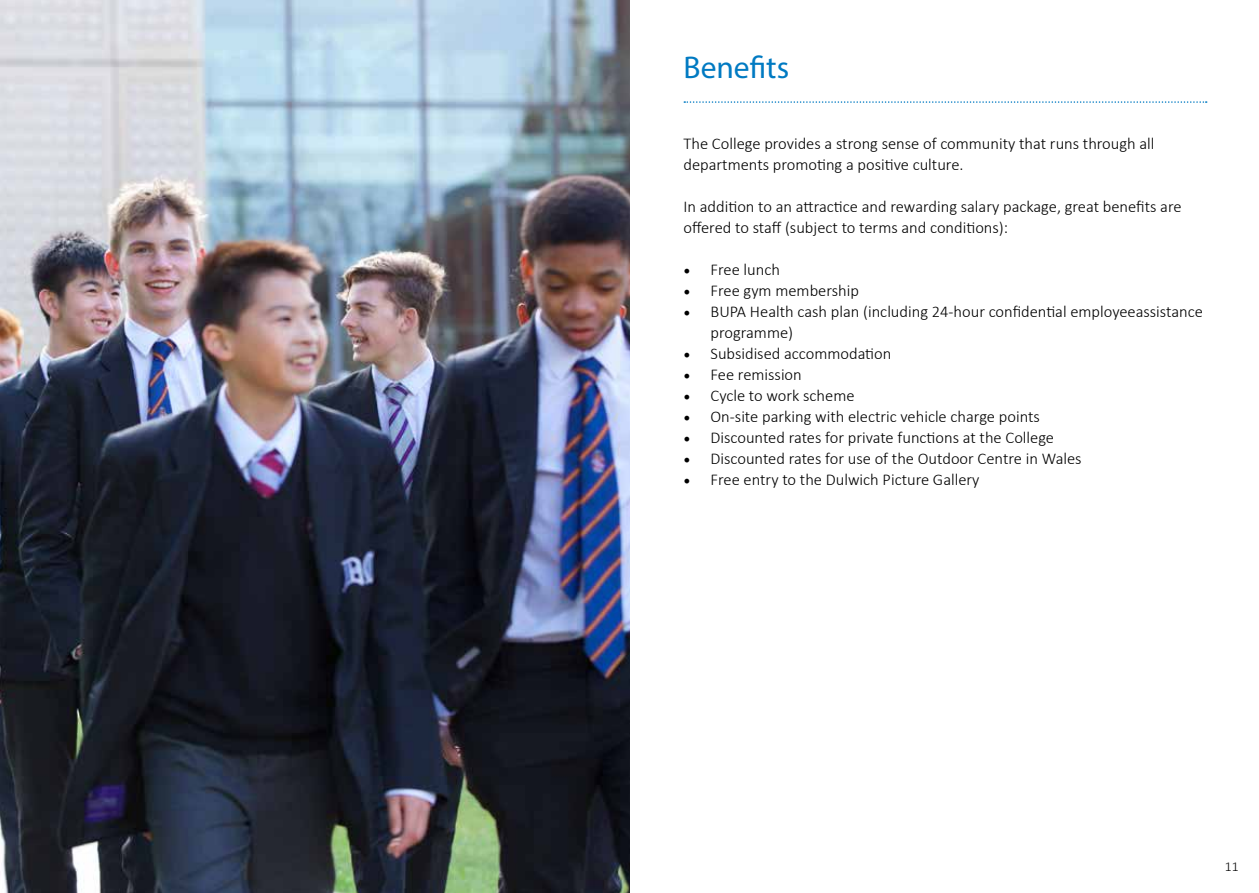
<style>
.page{position:relative;width:1259px;height:893px;background:#fff}
.page>*{position:absolute;margin:0;border:0;box-sizing:border-box;transform-origin:0 0}
.t1{font:31.5px "Myriad Pro";color:#007ac2}
.t2{font:300 16.5px/21px "Calibri";color:#000}
.t3{font:300 13.5px "Calibri";color:#000}
.s1{font-family:"Minion Pro";font-weight:400;font-size:18px}
</style>
<div class="page">
<img style="left:0;top:0;width:629px;height:893px">
<svg style="left:684px;top:101px;width:522px;height:2px"></svg>
<h1 class="t1" style="left:683px;top:48px;width:107px">Benefits</h1>
<p class="t2" style="left:683px;top:132px;width:472px">The College provides a strong sense of community that runs through all departments promoting a positive culture.</p>
<p class="t2" style="left:683px;top:195px;width:499px">In addition to an attractice and rewarding salary package, great benefits are offered to staff (subject to terms and conditions):</p>
<p class="t2" style="left:683px;top:258px;width:98px"><span class="s1">•</span> Free lunch</p>
<p class="t2" style="left:683px;top:279px;width:177px"><span class="s1">•</span> Free gym membership</p>
<p class="t2" style="left:710px;top:300px;width:494px;text-indent:-27px"><span class="s1">•</span> BUPA Health cash plan (including 24-hour confidential employeeassistance programme)</p>
<p class="t2" style="left:683px;top:342px;width:209px"><span class="s1">•</span> Subsidised accommodation</p>
<p class="t2" style="left:683px;top:363px;width:120px"><span class="s1">•</span> Fee remission</p>
<p class="t2" style="left:683px;top:384px;width:173px"><span class="s1">•</span> Cycle to work scheme</p>
<p class="t2" style="left:683px;top:405px;width:358px"><span class="s1">•</span> On-site parking with electric vehicle charge points</p>
<p class="t2" style="left:683px;top:426px;width:372px"><span class="s1">•</span> Discounted rates for private functions at the College</p>
<p class="t2" style="left:683px;top:447px;width:400px"><span class="s1">•</span> Discounted rates for use of the Outdoor Centre in Wales</p>
<p class="t2" style="left:683px;top:468px;width:297px"><span class="s1">•</span> Free entry to the Dulwich Picture Gallery</p>
<p class="t3" style="left:1224px;top:858px;width:15px">11</p>
</div>
